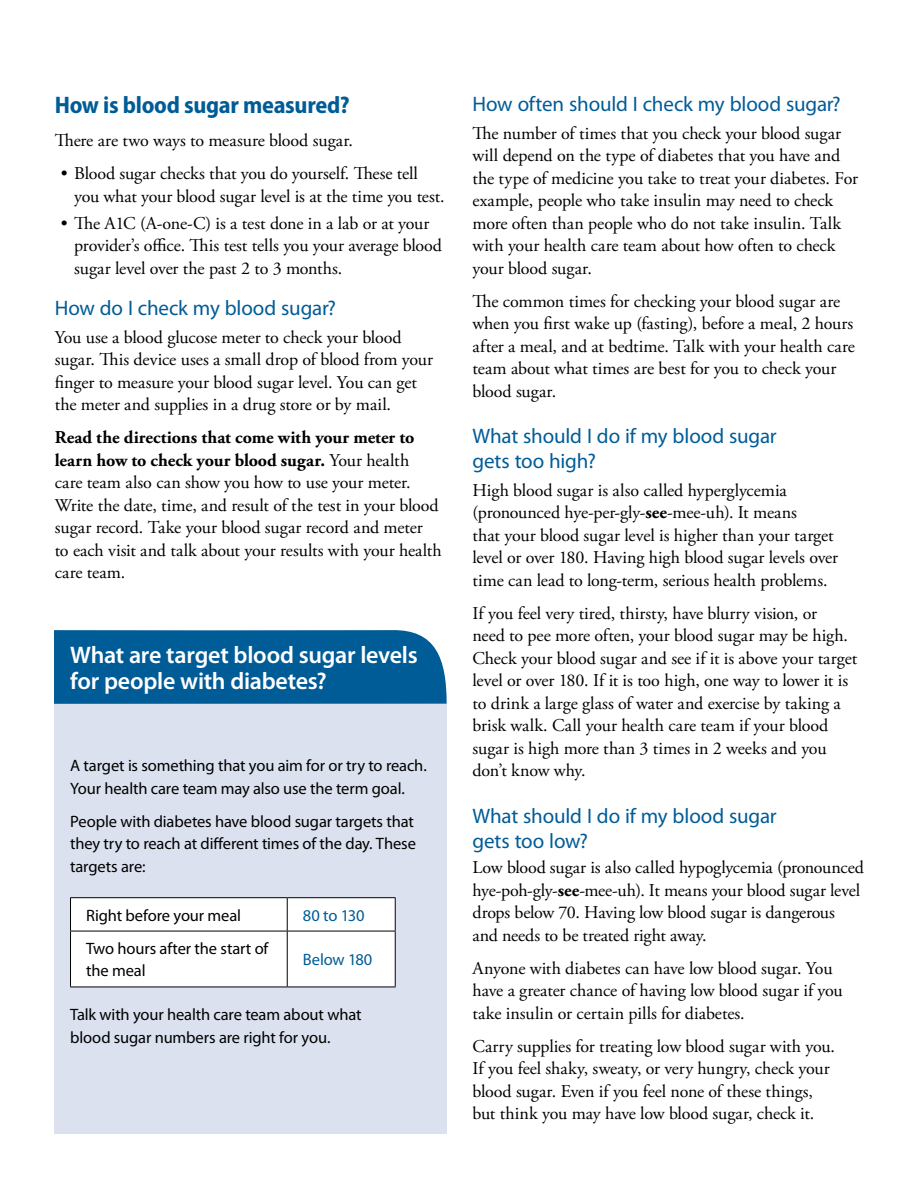
<style>
.page{position:relative;width:918px;height:1188px;background:#fff}
.page>*{position:absolute;margin:0;border:0;box-sizing:border-box;transform-origin:0 0}
.t1{font:600 24px/25.5px "Myriad Pro";letter-spacing:-.01em;color:#fff}
.t2{font:700 semi-condensed 24px "Myriad Pro";letter-spacing:-.01em;color:#005c97}
.t3{font:21px/25.2px "Myriad Pro";letter-spacing:-.005em;color:#005c97}
.t4{font:18px/22.5px "Adobe Garamond Pro";letter-spacing:-.005em;color:#000}
.t5{font:16.5px/22.5px "Myriad Pro";letter-spacing:-.01em;color:#000}
.t6{font:16.5px "Myriad Pro";letter-spacing:-.01em;color:#005c97}
.s1{font-weight:700}
</style>
<div class="page">
<div style="left:54px;top:704px;width:393px;height:430px;background:#dbe1ee"></div>
<div style="left:71px;top:898px;width:216px;height:33px;background:#fff"></div>
<div style="left:287px;top:898px;width:108px;height:33px;background:#fff"></div>
<div style="left:71px;top:931px;width:216px;height:56px;background:#fff"></div>
<div style="left:287px;top:931px;width:108px;height:56px;background:#fff"></div>
<hr style="left:70px;top:897px;width:217px;height:1px;background:#000">
<hr style="left:70px;top:898px;width:1px;height:33px;background:#000">
<hr style="left:287px;top:897px;width:109px;height:1px;background:#000">
<hr style="left:287px;top:898px;width:1px;height:33px;background:#000">
<hr style="left:395px;top:898px;width:1px;height:33px;background:#000">
<hr style="left:70px;top:931px;width:217px;height:1px;background:#000">
<hr style="left:70px;top:931px;width:1px;height:56px;background:#000">
<hr style="left:287px;top:931px;width:109px;height:1px;background:#000">
<hr style="left:287px;top:931px;width:1px;height:56px;background:#000">
<hr style="left:395px;top:931px;width:1px;height:56px;background:#000">
<hr style="left:70px;top:987px;width:217px;height:1px;background:#000">
<hr style="left:287px;top:987px;width:109px;height:1px;background:#000">
<div style="left:54px;top:630px;width:393px;height:74px;background:#005c97"></div>
<h2 class="t2" style="left:55px;top:92px;width:296px">How is blood sugar measured?</h2>
<p class="t4" style="left:55px;top:130px;width:300px">There are two ways to measure blood sugar.</p>
<p class="t4" style="left:74px;top:163px;width:372px;text-indent:-14px">• Blood sugar checks that you do yourself. These tell you what your blood sugar level is at the time you test.</p>
<p class="t4" style="left:74px;top:212px;width:369px;text-indent:-14px">• The A1C (A-one-C) is a test done in a lab or at your provider’s office. This test tells you your average blood sugar level over the past 2 to 3 months.</p>
<h3 class="t3" style="left:55px;top:295px;width:283px">How do I check my blood sugar?</h3>
<p class="t4" style="left:55px;top:326px;width:380px">You use a blood glucose meter to check your blood sugar. This device uses a small drop of blood from your finger to measure your blood sugar level. You can get the meter and supplies in a drug store or by mail.</p>
<p class="t4" style="left:55px;top:427px;width:389px"><span class="s1">Read the directions that come with your meter to learn how to check your blood sugar.</span> Your health<br>care team also can show you how to use your meter.<br>Write the date, time, and result of the test in your blood sugar record. Take your blood sugar record and meter<br>to each visit and talk about your results with your health care team.</p>
<h2 class="t1" style="left:70px;top:642px;width:349px">What are target blood sugar levels for people with diabetes?</h2>
<p class="t5" style="left:70px;top:754px;width:358px">A target is something that you aim for or try to reach.<br>Your health care team may also use the term goal.</p>
<p class="t5" style="left:70px;top:810px;width:347px">People with diabetes have blood sugar targets that they try to reach at different times of the day. These targets are:</p>
<p class="t5" style="left:86px;top:904px;width:156px">Right before your meal</p>
<p class="t6" style="left:303px;top:905px;width:63px">80 to 130</p>
<p class="t5" style="left:86px;top:937px;width:184px">Two hours after the start of</p>
<p class="t6" style="left:303px;top:950px;width:71px">Below 180</p>
<p class="t5" style="left:86px;top:959px;width:61px">the meal</p>
<p class="t5" style="left:70px;top:1003px;width:293px">Talk with your health care team about what blood sugar numbers are right for you.</p>
<h3 class="t3" style="left:472px;top:91px;width:370px">How often should I check my blood sugar?</h3>
<p class="t4" style="left:472px;top:122px;width:387px">The number of times that you check your blood sugar will depend on the type of diabetes that you have and the type of medicine you take to treat your diabetes. For example, people who take insulin may need to check more often than people who do not take insulin. Talk with your health care team about how often to check your blood sugar.</p>
<p class="t4" style="left:472px;top:290px;width:384px">The common times for checking your blood sugar are when you first wake up (fasting), before a meal, 2 hours after a meal, and at bedtime. Talk with your health care team about what times are best for you to check your blood sugar.</p>
<h3 class="t3" style="left:472px;top:423px;width:306px">What should I do if my blood sugar gets too high?</h3>
<p class="t4" style="left:472px;top:480px;width:367px">High blood sugar is also called hyperglycemia (pronounced hye-per-gly-<span class="s1">see</span>-mee-uh). It means<br>that your blood sugar level is higher than your target level or over 180. Having high blood sugar levels over time can lead to long-term, serious health problems.</p>
<p class="t4" style="left:472px;top:603px;width:386px">If you feel very tired, thirsty, have blurry vision, or<br>need to pee more often, your blood sugar may be high.<br>Check your blood sugar and see if it is above your target level or over 180. If it is too high, one way to lower it is to drink a large glass of water and exercise by taking a brisk walk. Call your health care team if your blood sugar is high more than 3 times in 2 weeks and you don’t know why.</p>
<h3 class="t3" style="left:472px;top:803px;width:306px">What should I do if my blood sugar gets too low?</h3>
<p class="t4" style="left:472px;top:857px;width:393px">Low blood sugar is also called hypoglycemia (pronounced hye-poh-gly-<span class="s1">see</span>-mee-uh). It means your blood sugar level drops below 70. Having low blood sugar is dangerous and needs to be treated right away.</p>
<p class="t4" style="left:472px;top:958px;width:372px">Anyone with diabetes can have low blood sugar. You have a greater chance of having low blood sugar if you take insulin or certain pills for diabetes.</p>
<p class="t4" style="left:472px;top:1036px;width:364px">Carry supplies for treating low blood sugar with you.<br>If you feel shaky, sweaty, or very hungry, check your blood sugar. Even if you feel none of these things, but think you may have low blood sugar, check it.</p>
</div>
